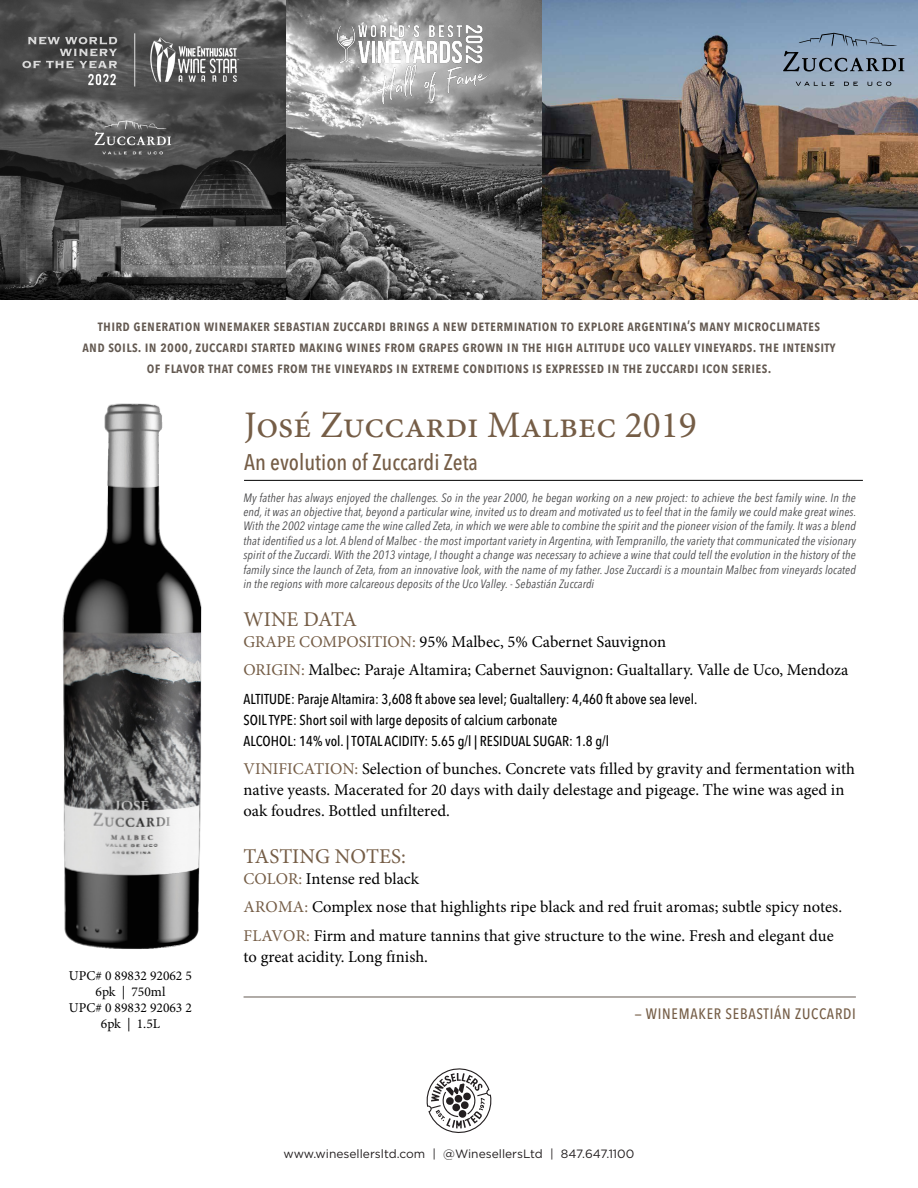
<style>
.page{position:relative;width:918px;height:1188px;background:#fff}
.page>*{position:absolute;margin:0;border:0;box-sizing:border-box;transform-origin:0 0}
.t1{font:37.5px "Minion Pro";color:#755d46}
.t2{font:500 22.5px "Avenir Next Condensed";color:#755d46}
.t3{font:21px "Minion Pro";color:#755d46}
.t4{font:21px "Minion Pro";letter-spacing:-.02em;color:#755d46}
.t5{font:16.5px/28.5px "Minion Pro";color:#000}
.t6{font:600 15px/21px "Avenir Next Condensed";letter-spacing:.02em;color:#645a52;text-align:center}
.t7{font:500 15px "Avenir Next Condensed";letter-spacing:.05em;color:#755d46}
.t8{font:500 14.25px/21px "Avenir Next Condensed";color:#000}
.t9{font:13.5px/16.2px "Minion Pro";color:#000;text-align:center}
.t10{font:italic 12px/14.4px "Avenir Next Condensed";letter-spacing:.01em;color:#48484a;text-align:justify}
.t11{font:12px "Gotham";color:#231f20}
.s1{color:#755d46}
</style>
<div class="page">
<img style="left:0;top:0;width:918px;height:300px">
<img style="left:62px;top:403px;width:140px;height:546px">
<hr style="left:244px;top:480px;width:619px;height:1px;background:#000">
<hr style="left:244px;top:997px;width:612px;height:1px;background:#645a52">
<svg style="left:426px;top:1068px;width:66px;height:65px"></svg>
<img style="left:338px;top:26px;width:152px;height:77px">
<svg style="left:796px;top:82px;width:38px;height:4px"></svg>
<svg style="left:844px;top:82px;width:14px;height:4px"></svg>
<svg style="left:868px;top:82px;width:23px;height:4px"></svg>
<svg style="left:783px;top:33px;width:121px;height:39px;background:#7c90a7"></svg>
<p class="t6" style="left:83px;top:315px;width:754px">third generation winemaker sebastian zuccardi brings a new determination to explore argentina’s many microclimates<br>and soils. in 2000, zuccardi started making wines from grapes grown in the high altitude uco valley vineyards. the intensity of flavor that comes from the vineyards in extreme conditions is expressed in the zuccardi icon series.</p>
<h1 class="t1" style="left:244px;top:400px;width:454px">José Zuccardi Malbec 2019</h1>
<h2 class="t2" style="left:244px;top:448px;width:235px">An evolution of Zuccardi Zeta</h2>
<p class="t9" style="left:69px;top:967px;width:125px">UPC# 0 89832 92062 5<br>6pk | 750ml<br>UPC# 0 89832 92063 2<br>6pk | 1.5L</p>
<p class="t10" style="left:243px;top:490px;width:614px">My father has always enjoyed the challenges. So in the year 2000, he began working on a new project: to achieve the best family wine. In the end, it was an objective that, beyond a particular wine, invited us to dream and motivated us to feel that in the family we could make great wines.<br>With the 2002 vintage came the wine called Zeta, in which we were able to combine the spirit and the pioneer vision of the family. It was a blend that identified us a lot. A blend of Malbec - the most important variety in Argentina, with Tempranillo, the variety that communicated the visionary spirit of the Zuccardi. With the 2013 vintage, I thought a change was necessary to achieve a wine that could tell the evolution in the history of the family since the launch of Zeta, from an innovative look, with the name of my father. Jose Zuccardi is a mountain Malbec from vineyards located in the regions with more calcareous deposits of the Uco Valley. - Sebastián Zuccardi</p>
<h3 class="t4" style="left:243px;top:605px;width:115px">WINE DATA</h3>
<h3 class="t5" style="left:243px;top:627px;width:606px"><span class="s1">GRAPE COMPOSITION:</span> 95% Malbec, 5% Cabernet Sauvignon<br><span class="s1">ORIGIN:</span> Malbec: Paraje Altamira; Cabernet Sauvignon: Gualtallary. Valle de Uco, Mendoza</h3>
<p class="t8" style="left:243px;top:688px;width:455px">ALTITUDE: Paraje Altamira: 3,608 ft above sea level; Gualtallery: 4,460 ft above sea level.<br>SOIL TYPE: Short soil with large deposits of calcium carbonate<br>ALCOHOL: 14% vol. | TOTAL ACIDITY: 5.65 g/l | RESIDUAL SUGAR: 1.8 g/l</p>
<h3 class="t5" style="left:243px;top:759px;width:613px;line-height:21px"><span class="s1">VINIFICATION:</span> Selection of bunches. Concrete vats filled by gravity and fermentation with native yeasts. Macerated for 20 days with daily delestage and pigeage. The wine was aged in oak foudres. Bottled unfiltered.</h3>
<h3 class="t3" style="left:243px;top:842px;width:164px">TASTING NOTES:</h3>
<h3 class="t5" style="left:244px;top:864px;width:600px"><span class="s1">COLOR:</span> Intense red black<br><span class="s1">AROMA:</span> Complex nose that highlights ripe black and red fruit aromas; subtle spicy notes.<br><span class="s1">FLAVOR:</span> Firm and mature tannins that give structure to the wine. Fresh and elegant due</h3>
<h3 class="t5" style="left:243px;top:942px;width:186px">to great acidity. Long finish.</h3>
<p class="t7" style="left:635px;top:1005px;width:223px">— WINEMAKER SEBASTIÁN ZUCCARDI</p>
<p class="t11" style="left:284px;top:1147px;width:352px">www.winesellersltd.com | @WinesellersLtd | 847.647.1100</p>
</div>
